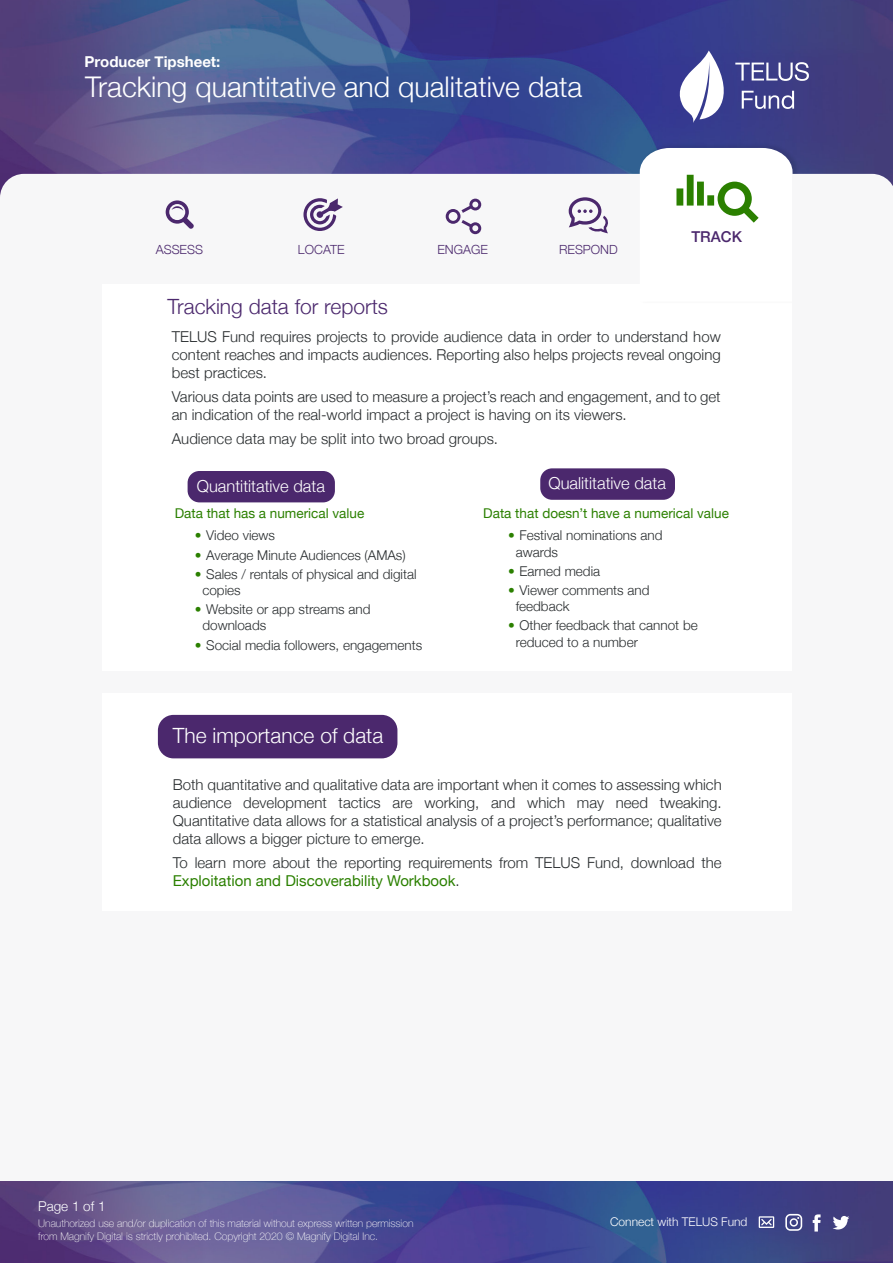
<style>
.page{position:relative;width:893px;height:1263px;background:#fff}
.page>*{position:absolute;margin:0;border:0;box-sizing:border-box;transform-origin:0 0}
.t1{font:300 28.5px "Helvetica Neue";color:#fff}
.t2{font:300 21px "Helvetica Neue";color:#4b286d}
.t3{font:300 21px "Helvetica Neue";color:#fff}
.t4{font:300 16.5px "Helvetica Neue";color:#fff}
.t5{font:300 15px/18px "Helvetica Neue";color:#282c2e;text-align:justify}
.t6{font:700 15px "Helvetica Neue";color:#fff}
.t7{font:500 15px "Helvetica Neue";color:#4b286d}
.t8{font:300 13.5px/16.2px "Helvetica Neue";color:#282c2e}
.t9{font:13.5px "Helvetica Neue";color:#2b8000}
.t10{font:300 13.5px "Helvetica Neue";color:#fff}
.t11{font:300 12.6px "Helvetica Neue";color:#4b286d}
.t12{font:300 12px "Helvetica Neue";color:#fff}
.t13{font:100 10.5px/12.6px "Helvetica Neue";color:#fff}
.s1{color:#2b8000}
.s2{font-weight:400;color:#2b8000}
</style>
<div class="page">
<img style="left:0;top:1181px;width:893px;height:82px">
<img style="left:0;top:0;width:893px;height:174px">
<div style="left:0;top:222px;width:893px;height:958px;background:#f7f7f8"></div>
<svg style="left:677px;top:51px;width:132px;height:72px"></svg>
<svg style="left:833px;top:1216px;width:16px;height:13px"></svg>
<svg style="left:813px;top:1214px;width:8px;height:17px"></svg>
<svg style="left:785px;top:1214px;width:17px;height:17px"></svg>
<svg style="left:759px;top:1216px;width:15px;height:12px"></svg>
<svg style="left:569px;top:197px;width:39px;height:36px"></svg>
<svg style="left:166px;top:200px;width:28px;height:29px"></svg>
<svg style="left:446px;top:199px;width:35px;height:35px"></svg>
<div style="left:102px;top:284px;width:691px;height:387px;background:#fff"></div>
<div style="left:103px;top:693px;width:691px;height:217px;background:#fff"></div>
<div style="left:158px;top:715px;width:239px;height:43px;background:#4b286d;border-radius:16px"></div>
<img style="left:638px;top:142px;width:162px;height:32px">
<svg style="left:303px;top:198px;width:40px;height:33px"></svg>
<svg style="left:640px;top:148px;width:152px;height:75px"></svg>
<div style="left:792px;top:174px;width:65px;height:819px;background:#f7f7f8"></div>
<div style="left:540px;top:468px;width:135px;height:32px;background:#4b286d;border-radius:12px"></div>
<div style="left:188px;top:471px;width:147px;height:31px;background:#4b286d;border-radius:12px"></div>
<p class="t6" style="left:85px;top:50px;width:137px">Producer Tipsheet:</p>
<h1 class="t1" style="left:85px;top:64px;width:499px">Tracking quantitative and qualitative data</h1>
<p class="t11" style="left:298px;top:239px;width:48px">LOCATE</p>
<p class="t11" style="left:156px;top:239px;width:49px">ASSESS</p>
<p class="t11" style="left:437px;top:239px;width:52px">ENGAGE</p>
<p class="t11" style="left:559px;top:239px;width:60px">RESPOND</p>
<p class="t7" style="left:691px;top:225px;width:52px">TRACK</p>
<h2 class="t2" style="left:167px;top:290px;width:222px">Tracking data for reports</h2>
<p class="t5" style="left:172px;top:327px;width:550px">TELUS Fund requires projects to provide audience data in order to understand how content reaches and impacts audiences. Reporting also helps projects reveal ongoing best practices.</p>
<p class="t5" style="left:172px;top:387px;width:550px">Various data points are used to measure a project’s reach and engagement, and to get an indication of the real-world impact a project is having on its viewers.</p>
<p class="t5" style="left:172px;top:429px;width:328px">Audience data may be split into two broad groups.</p>
<p class="t4" style="left:549px;top:470px;width:119px">Qualititative data</p>
<p class="t4" style="left:197px;top:473px;width:130px">Quantititative data</p>
<p class="t8" style="left:195px;top:526px;width:82px"><span class="s1">•</span> Video views</p>
<p class="t8" style="left:195px;top:546px;width:212px"><span class="s1">•</span> Average Minute Audiences (AMAs)</p>
<p class="t8" style="left:202px;top:565px;width:216px;text-indent:-8px"><span class="s1">•</span> Sales / rentals of physical and digital copies</p>
<p class="t8" style="left:202px;top:600px;width:170px;text-indent:-8px"><span class="s1">•</span> Website or app streams and downloads</p>
<p class="t8" style="left:195px;top:636px;width:229px"><span class="s1">•</span> Social media followers, engagements</p>
<p class="t9" style="left:175px;top:504px;width:191px">Data that has a numerical value</p>
<p class="t9" style="left:483px;top:504px;width:247px">Data that doesn’t have a numerical value</p>
<p class="t8" style="left:516px;top:526px;width:148px;text-indent:-8px"><span class="s1">•</span> Festival nominations and awards</p>
<p class="t8" style="left:508px;top:562px;width:94px"><span class="s1">•</span> Earned media</p>
<p class="t8" style="left:516px;top:581px;width:135px;text-indent:-8px"><span class="s1">•</span> Viewer comments and feedback</p>
<p class="t8" style="left:516px;top:616px;width:184px;text-indent:-8px"><span class="s1">•</span> Other feedback that cannot be reduced to a number</p>
<h2 class="t3" style="left:173px;top:718px;width:212px">The importance of data</h2>
<p class="t5" style="left:173px;top:775px;width:550px">Both quantitative and qualitative data are important when it comes to assessing which audience development tactics are working, and which may need tweaking.<br>Quantitative data allows for a statistical analysis of a project’s performance; qualitative data allows a bigger picture to emerge.</p>
<p class="t5" style="left:173px;top:853px;width:550px">To learn more about the reporting requirements from TELUS Fund, download the<br><span class="s2">Exploitation and Discoverability Workbook</span>.</p>
<p class="t10" style="left:38px;top:1195px;width:69px">Page 1 of 1</p>
<p class="t13" style="left:38px;top:1217px;width:377px">Unauthorized use and/or duplication of this material without express written permission from Magnify Digital is strictly prohibited. Copyright 2020 © Magnify Digital Inc.</p>
<p class="t12" style="left:610px;top:1212px;width:139px">Connect with TELUS Fund</p>
</div>
